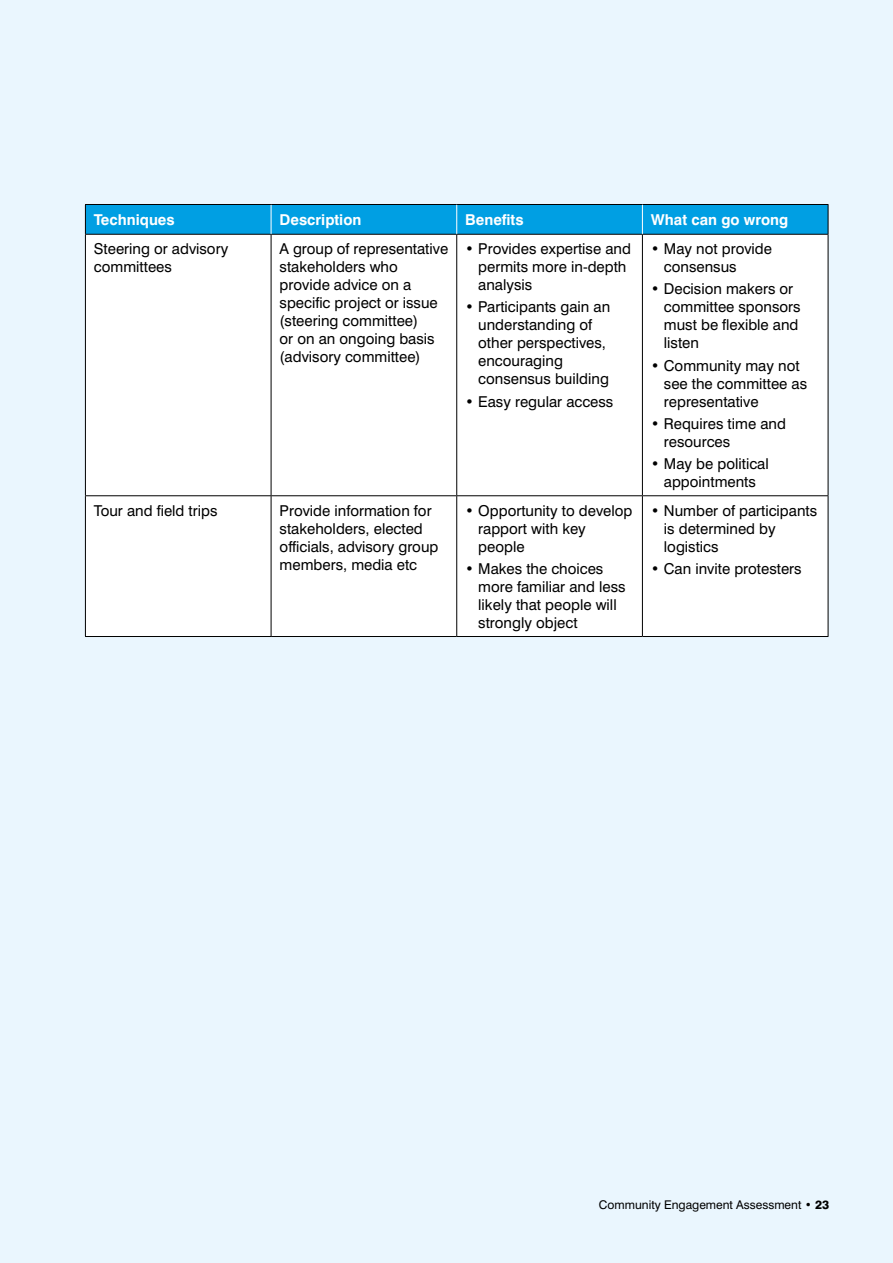
<style>
.page{position:relative;width:893px;height:1263px;background:#eaf6fe}
.page>*{position:absolute;margin:0;border:0;box-sizing:border-box;transform-origin:0 0}
.t1{font:15px/18px "Swiss 721 BT";color:#000}
.t2{font:700 15px "Swiss 721 BT";color:#fff}
.t3{font:12px "Swiss 721 BT";color:#000}
.s1{font-weight:800}
</style>
<div class="page">
<div style="left:86px;top:235px;width:742px;height:401px;background:#fff"></div>
<hr style="left:85px;top:234px;width:186px;height:1px;background:#000">
<hr style="left:271px;top:234px;width:186px;height:1px;background:#000">
<hr style="left:457px;top:234px;width:185px;height:1px;background:#000">
<hr style="left:642px;top:234px;width:186px;height:1px;background:#000">
<hr style="left:85px;top:235px;width:1px;height:260px;background:#000">
<hr style="left:271px;top:235px;width:1px;height:260px;background:#000">
<hr style="left:456px;top:235px;width:1px;height:260px;background:#000">
<hr style="left:642px;top:235px;width:1px;height:260px;background:#000">
<hr style="left:828px;top:235px;width:1px;height:260px;background:#000">
<hr style="left:85px;top:495px;width:186px;height:1px;background:#000">
<hr style="left:85px;top:496px;width:1px;height:140px;background:#000">
<hr style="left:271px;top:495px;width:186px;height:1px;background:#000">
<hr style="left:271px;top:496px;width:1px;height:140px;background:#000">
<hr style="left:457px;top:495px;width:185px;height:1px;background:#000">
<hr style="left:456px;top:496px;width:1px;height:140px;background:#000">
<hr style="left:642px;top:495px;width:186px;height:1px;background:#000">
<hr style="left:642px;top:496px;width:1px;height:140px;background:#000">
<hr style="left:828px;top:496px;width:1px;height:140px;background:#000">
<hr style="left:85px;top:636px;width:186px;height:1px;background:#000">
<hr style="left:271px;top:636px;width:186px;height:1px;background:#000">
<hr style="left:457px;top:636px;width:185px;height:1px;background:#000">
<hr style="left:642px;top:636px;width:186px;height:1px;background:#000">
<svg style="left:85px;top:204px;width:744px;height:30px;background:#0198d9"></svg>
<p class="t2" style="left:94px;top:211px;width:82px">Techniques</p>
<p class="t2" style="left:280px;top:211px;width:83px">Description</p>
<p class="t2" style="left:465px;top:211px;width:60px">Benefits</p>
<p class="t2" style="left:651px;top:211px;width:139px">What can go wrong</p>
<p class="t1" style="left:94px;top:240px;width:136px">Steering or advisory committees</p>
<p class="t1" style="left:280px;top:240px;width:170px">A group of representative stakeholders who provide advice on a specific project or issue (steering committee)<br>or on an ongoing basis (advisory committee)</p>
<p class="t1" style="left:478px;top:240px;width:154px;text-indent:-13px">• Provides expertise and permits more in-depth analysis</p>
<p class="t1" style="left:664px;top:240px;width:110px;text-indent:-13px">• May not provide consensus</p>
<p class="t1" style="left:664px;top:280px;width:138px;text-indent:-13px">• Decision makers or committee sponsors must be flexible and listen</p>
<p class="t1" style="left:664px;top:356px;width:145px;text-indent:-13px">• Community may not see the committee as representative</p>
<p class="t1" style="left:664px;top:414px;width:123px;text-indent:-13px">• Requires time and resources</p>
<p class="t1" style="left:651px;top:455px;width:119px;text-align:center">• May be political appointments</p>
<p class="t1" style="left:478px;top:298px;width:133px;text-indent:-13px">• Participants gain an understanding of other perspectives, encouraging consensus building</p>
<p class="t1" style="left:465px;top:392px;width:150px">• Easy regular access</p>
<p class="t1" style="left:94px;top:501px;width:125px">Tour and field trips</p>
<p class="t1" style="left:280px;top:501px;width:160px">Provide information for stakeholders, elected officials, advisory group members, media etc</p>
<p class="t1" style="left:478px;top:501px;width:156px;text-indent:-13px">• Opportunity to develop rapport with key people</p>
<p class="t1" style="left:478px;top:559px;width:149px;text-indent:-13px">• Makes the choices more familiar and less likely that people will strongly object</p>
<p class="t1" style="left:664px;top:501px;width:155px;text-indent:-13px">• Number of participants is determined by logistics</p>
<p class="t1" style="left:651px;top:559px;width:152px">• Can invite protesters</p>
<p class="t3" style="left:599px;top:1197px;width:232px">Community Engagement Assessment • <span class="s1">23</span></p>
</div>
